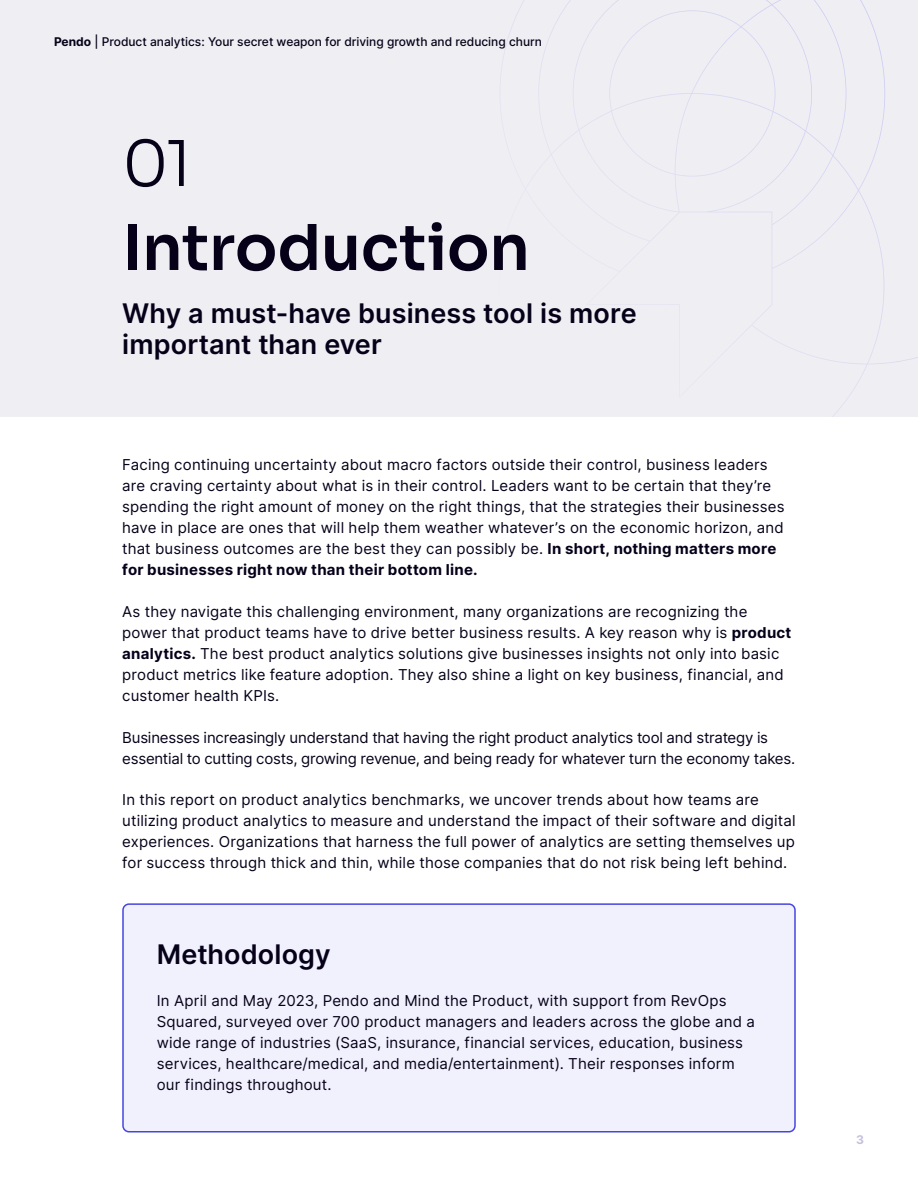
<style>
.page{position:relative;width:918px;height:1188px;background:#fff}
.page>*{position:absolute;margin:0;border:0;box-sizing:border-box;transform-origin:0 0}
.t1{font:63px "Sora";letter-spacing:-.01em;color:#060119}
.t2{font:300 63px "Sora";color:#060119}
.t3{font:600 27px/31.5px "Inter";letter-spacing:.005em;color:#060119}
.t4{font:15px/21px "Inter";letter-spacing:.01em;color:#060119}
.t5{font:15px/21px "Inter";letter-spacing:-.015em;color:#060119}
.t6{font:500 12px "Inter";color:#060119}
.t7{font:700 12px "Inter";color:#c6c1db}
.s1{font-weight:700}
</style>
<div class="page">
<div style="left:0;top:0;width:918px;height:417px;background:#efeef2"></div>
<svg style="left:860px;top:0;width:24px;height:170px"></svg>
<div style="left:123px;top:904px;width:672px;height:228px;background:#f1f1fd;border-radius:6px"></div>
<div style="left:122px;top:903px;width:674px;height:229px;border:2px solid #4546e0;border-radius:6px"></div>
<p class="t6" style="left:54px;top:33px;width:489px"><span class="s1">Pendo</span> | Product analytics: Your secret weapon for driving growth and reducing churn</p>
<h1 class="t2" style="left:122px;top:112px;width:71px">01</h1>
<h1 class="t1" style="left:122px;top:196px;width:409px">Introduction</h1>
<h2 class="t3" style="left:122px;top:296px;width:516px">Why a must-have business tool is more important than ever</h2>
<p class="t4" style="left:122px;top:453px;width:664px">Facing continuing uncertainty about macro factors outside their control, business leaders are craving certainty about what is in their control. Leaders want to be certain that they’re spending the right amount of money on the right things, that the strategies their businesses have in place are ones that will help them weather whatever’s on the economic horizon, and that business outcomes are the best they can possibly be. <span class="s1">In short, nothing matters more for businesses right now than their bottom line.</span></p>
<p class="t4" style="left:122px;top:600px;width:671px">As they navigate this challenging environment, many organizations are recognizing the power that product teams have to drive better business results. A key reason why is <span class="s1">product analytics.</span> The best product analytics solutions give businesses insights not only into basic product metrics like feature adoption. They also shine a light on key business, financial, and customer health KPIs.</p>
<p class="t5" style="left:122px;top:726px;width:674px">Businesses increasingly understand that having the right product analytics tool and strategy is essential to cutting costs, growing revenue, and being ready for whatever turn the economy takes.</p>
<p class="t4" style="left:122px;top:789px;width:675px">In this report on product analytics benchmarks, we uncover trends about how teams are utilizing product analytics to measure and understand the impact of their software and digital experiences. Organizations that harness the full power of analytics are setting themselves up for success through thick and thin, while those companies that do not risk being left behind.</p>
<h2 class="t3" style="left:157px;top:938px;width:176px">Methodology</h2>
<p class="t4" style="left:157px;top:990px;width:600px">In April and May 2023, Pendo and Mind the Product, with support from RevOps Squared, surveyed over 700 product managers and leaders across the globe and a wide range of industries (SaaS, insurance, financial services, education, business services, healthcare/medical, and media/entertainment). Their responses inform our findings throughout.</p>
<p class="t7" style="left:856px;top:1131px;width:9px">3</p>
</div>
